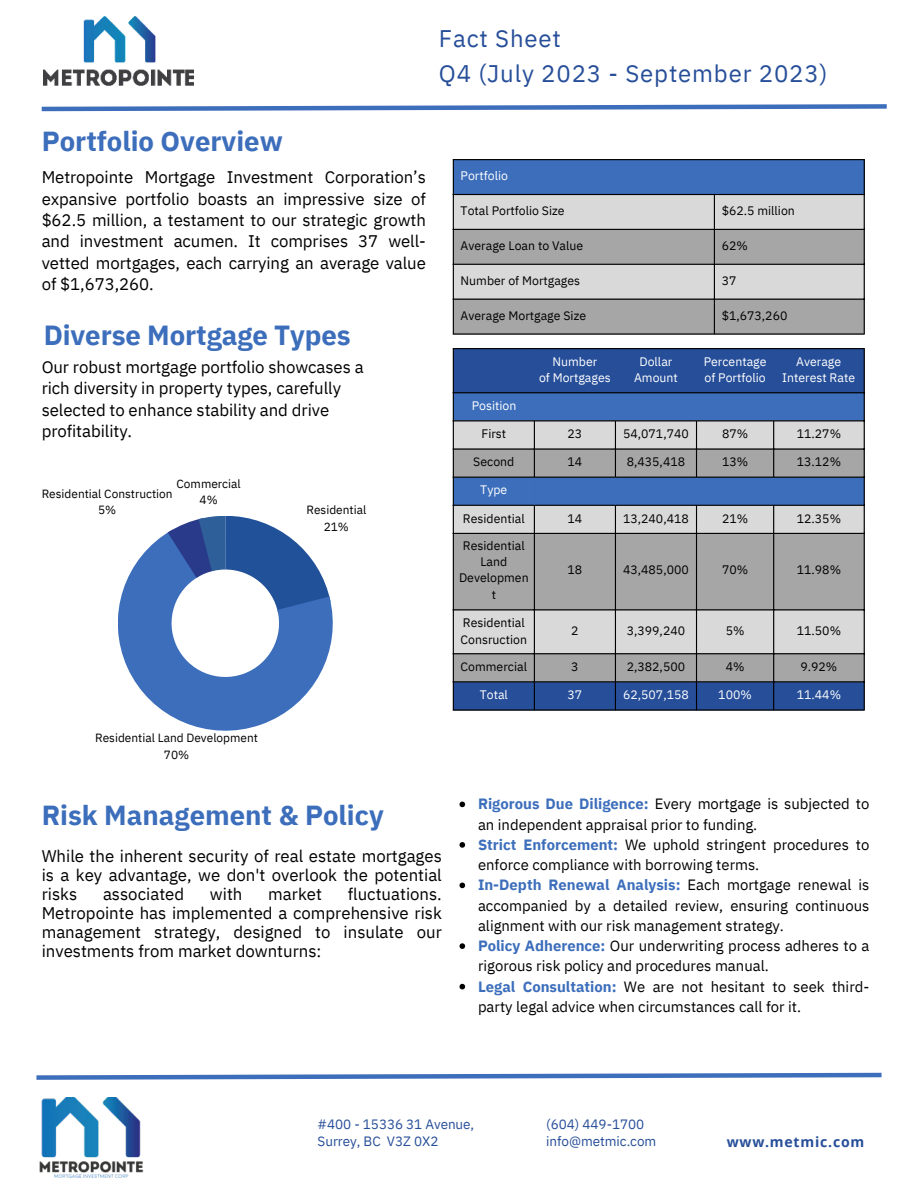
<style>
.page{position:relative;width:918px;height:1188px;background:#fff}
.page>*{position:absolute;margin:0;border:0;box-sizing:border-box;transform-origin:0 0}
.t1{font:700 27.6px "IBM Plex Sans";letter-spacing:-.005em;color:#3c6ebb}
.t2{font:700 27.45px "IBM Plex Sans";color:#3c6ebb}
.t3{font:24px/35.2px "IBM Plex Sans";letter-spacing:.035em;color:#264e99}
.t4{font:16.8px/21.3px "IBM Plex Sans";letter-spacing:-.005em;color:#000;text-align:justify}
.t5{font:14.85px/20.2px "IBM Plex Sans";color:#000}
.t6{font:700 14.1px "Open Sans";letter-spacing:.055em;color:#264e99}
.t7{font:13.5px/16.8px "IBM Plex Sans";letter-spacing:-.005em;color:#264e99}
.t8{font:12.3px/16.4px "IBM Plex Sans";color:#000;text-align:center}
.t9{font:12.3px/16.4px "IBM Plex Sans";color:#fff;text-align:center}
.t10{font:11.85px/16.5px "IBM Plex Sans";color:#000;text-align:center}
.s1{font-weight:700;color:#3c6ebb}
</style>
<div class="page">
<img style="left:44px;top:17px;width:149px;height:69px">
<svg style="left:41px;top:104px;width:846px;height:8px"></svg>
<img style="left:39px;top:1097px;width:105px;height:81px">
<svg style="left:36px;top:1072px;width:846px;height:8px"></svg>
<div style="left:453px;top:159px;width:412px;height:36px;background:#3c6ebb"></div>
<svg style="left:454px;top:195px;width:410px;height:138px;background:#bdbdbd"></svg>
<hr style="left:453px;top:160px;width:1px;height:173px;background:#000">
<hr style="left:714px;top:195px;width:1px;height:138px;background:#000">
<hr style="left:864px;top:160px;width:1px;height:173px;background:#000">
<hr style="left:453px;top:159px;width:412px;height:1px;background:#000">
<hr style="left:453px;top:194px;width:412px;height:1px;background:#000">
<hr style="left:453px;top:229px;width:412px;height:1px;background:#000">
<hr style="left:453px;top:264px;width:412px;height:1px;background:#000">
<hr style="left:453px;top:299px;width:412px;height:1px;background:#000">
<hr style="left:453px;top:333px;width:412px;height:2px;background:#000">
<div style="left:454px;top:349px;width:410px;height:360px;background:#264e99"></div>
<div style="left:454px;top:393px;width:410px;height:27px;background:#3c6ebb"></div>
<div style="left:454px;top:421px;width:410px;height:27px;background:#d9d9d9"></div>
<svg style="left:454px;top:450px;width:410px;height:231px;background:#a7adb6"></svg>
<hr style="left:453px;top:349px;width:1px;height:360px;background:#000">
<hr style="left:534px;top:421px;width:1px;height:56px;background:#000">
<hr style="left:534px;top:506px;width:1px;height:203px;background:#000">
<hr style="left:615px;top:421px;width:1px;height:56px;background:#000">
<hr style="left:615px;top:506px;width:1px;height:203px;background:#000">
<hr style="left:696px;top:421px;width:1px;height:56px;background:#000">
<hr style="left:696px;top:506px;width:1px;height:203px;background:#000">
<hr style="left:773px;top:421px;width:1px;height:56px;background:#000">
<hr style="left:773px;top:506px;width:1px;height:203px;background:#000">
<hr style="left:864px;top:349px;width:1px;height:360px;background:#000">
<hr style="left:453px;top:348px;width:412px;height:1px;background:#000">
<hr style="left:453px;top:392px;width:412px;height:1px;background:#000">
<hr style="left:453px;top:420px;width:412px;height:1px;background:#000">
<hr style="left:453px;top:448px;width:412px;height:2px;background:#000">
<hr style="left:453px;top:477px;width:412px;height:1px;background:#000">
<hr style="left:453px;top:505px;width:412px;height:1px;background:#000">
<hr style="left:453px;top:533px;width:412px;height:1px;background:#000">
<hr style="left:453px;top:609px;width:412px;height:1px;background:#000">
<hr style="left:453px;top:653px;width:412px;height:1px;background:#000">
<hr style="left:453px;top:681px;width:412px;height:1px;background:#000">
<hr style="left:453px;top:709px;width:412px;height:2px;background:#000">
<svg style="left:534px;top:478px;width:1px;height:27px"></svg>
<svg style="left:615px;top:478px;width:1px;height:27px"></svg>
<svg style="left:118px;top:516px;width:215px;height:215px"></svg>
<svg style="left:460px;top:802px;width:5px;height:5px"></svg>
<svg style="left:460px;top:842px;width:5px;height:6px"></svg>
<svg style="left:460px;top:883px;width:5px;height:5px"></svg>
<svg style="left:460px;top:943px;width:5px;height:6px"></svg>
<svg style="left:460px;top:984px;width:5px;height:5px"></svg>
<h3 class="t3" style="left:439px;top:19px;width:390px">Fact Sheet<br>Q4 (July 2023 - September 2023)</h3>
<h2 class="t2" style="left:42px;top:119px;width:243px">Portfolio Overview</h2>
<p class="t4" style="left:42px;top:165px;width:386px">Metropointe Mortgage Investment Corporation’s expansive portfolio boasts an impressive size of $62.5 million, a testament to our strategic growth and investment acumen. It comprises 37 well&shy;vetted mortgages, each carrying an average value of $1,673,260.</p>
<h1 class="t1" style="left:44px;top:313px;width:309px">Diverse Mortgage Types</h1>
<p class="t4" style="left:42px;top:355px;width:324px;text-align:left">Our robust mortgage portfolio showcases a rich diversity in property types, carefully selected to enhance stability and drive profitability.</p>
<p class="t10" style="left:42px;top:484px;width:133px">Residential Construction<br>5%</p>
<p class="t10" style="left:177px;top:474px;width:66px">Commercial<br>4%</p>
<p class="t10" style="left:306px;top:501px;width:61px">Residential<br>21%</p>
<p class="t10" style="left:95px;top:729px;width:164px">Residential Land Development<br>70%</p>
<p class="t9" style="left:461px;top:167px;width:49px">Portfolio</p>
<p class="t8" style="left:461px;top:202px;width:105px">Total Portfolio Size</p>
<p class="t8" style="left:722px;top:202px;width:75px">$62.5 million</p>
<p class="t8" style="left:461px;top:236px;width:124px">Average Loan to Value</p>
<p class="t8" style="left:722px;top:236px;width:28px">62%</p>
<p class="t8" style="left:461px;top:271px;width:121px">Number of Mortgages</p>
<p class="t8" style="left:722px;top:271px;width:16px">37</p>
<p class="t8" style="left:461px;top:306px;width:127px">Average Mortgage Size</p>
<p class="t8" style="left:722px;top:306px;width:67px">$1,673,260</p>
<p class="t9" style="left:539px;top:352px;width:73px">Number<br>of Mortgages</p>
<p class="t9" style="left:634px;top:352px;width:45px">Dollar<br>Amount</p>
<p class="t9" style="left:704px;top:352px;width:64px;text-align:left">Percentage of Portfolio</p>
<p class="t9" style="left:782px;top:352px;width:74px">Average<br>Interest Rate</p>
<p class="t9" style="left:472px;top:396px;width:46px">Position</p>
<p class="t8" style="left:481px;top:425px;width:26px">First</p>
<p class="t8" style="left:568px;top:425px;width:16px">23</p>
<p class="t8" style="left:623px;top:425px;width:67px">54,071,740</p>
<p class="t8" style="left:722px;top:425px;width:28px">87%</p>
<p class="t8" style="left:797px;top:425px;width:46px">11.27%</p>
<p class="t8" style="left:473px;top:453px;width:43px">Second</p>
<p class="t8" style="left:568px;top:453px;width:16px">14</p>
<p class="t8" style="left:627px;top:453px;width:60px">8,435,418</p>
<p class="t8" style="left:722px;top:453px;width:28px">13%</p>
<p class="t8" style="left:797px;top:453px;width:46px">13.12%</p>
<p class="t9" style="left:480px;top:481px;width:29px">Type</p>
<p class="t8" style="left:463px;top:509px;width:63px">Residential</p>
<p class="t8" style="left:568px;top:509px;width:16px">14</p>
<p class="t8" style="left:623px;top:509px;width:67px">13,240,418</p>
<p class="t8" style="left:722px;top:509px;width:28px">21%</p>
<p class="t8" style="left:797px;top:509px;width:46px">12.35%</p>
<p class="t8" style="left:459px;top:536px;width:71px">Residential<br>Land<br>Developmen t</p>
<p class="t8" style="left:568px;top:561px;width:16px">18</p>
<p class="t8" style="left:623px;top:561px;width:67px">43,485,000</p>
<p class="t8" style="left:722px;top:561px;width:28px">70%</p>
<p class="t8" style="left:797px;top:561px;width:46px">11.98%</p>
<p class="t8" style="left:461px;top:614px;width:68px;text-align:left">Residential<br>Consruction</p>
<p class="t8" style="left:571px;top:622px;width:9px">2</p>
<p class="t8" style="left:627px;top:622px;width:60px">3,399,240</p>
<p class="t8" style="left:726px;top:622px;width:20px">5%</p>
<p class="t8" style="left:797px;top:622px;width:46px">11.50%</p>
<p class="t8" style="left:461px;top:657px;width:68px">Commercial</p>
<p class="t8" style="left:571px;top:657px;width:9px">3</p>
<p class="t8" style="left:627px;top:657px;width:60px">2,382,500</p>
<p class="t8" style="left:726px;top:657px;width:20px">4%</p>
<p class="t8" style="left:801px;top:657px;width:38px">9.92%</p>
<p class="t9" style="left:480px;top:686px;width:30px">Total</p>
<p class="t9" style="left:568px;top:686px;width:16px">37</p>
<p class="t9" style="left:623px;top:686px;width:67px">62,507,158</p>
<p class="t9" style="left:718px;top:686px;width:35px">100%</p>
<p class="t9" style="left:797px;top:686px;width:46px">11.44%</p>
<h2 class="t2" style="left:42px;top:793px;width:344px">Risk Management &amp; Policy</h2>
<p class="t4" style="left:42px;top:845px;width:402px;line-height:19.2px">While the inherent security of real estate mortgages is a key advantage, we don't overlook the potential risks</p>
<p class="t4" style="left:42px;top:883px;width:402px;line-height:19.2px;text-indent:306px">fluctuations.<br>Metropointe has implemented a comprehensive risk management strategy, designed to insulate our investments from market downturns:</p>
<p class="t4" style="left:103px;top:882px;width:83px">associated</p>
<p class="t4" style="left:210px;top:882px;width:34px">with</p>
<p class="t4" style="left:268px;top:882px;width:55px">market</p>
<p class="t5" style="left:478px;top:793px;width:393px"><span class="s1">Rigorous Due Diligence:</span> Every mortgage is subjected to an independent appraisal prior to funding.<br><span class="s1">Strict Enforcement:</span> We uphold stringent procedures to enforce compliance with borrowing terms.<br><span class="s1">In-Depth Renewal Analysis:</span> Each mortgage renewal is accompanied by a detailed review, ensuring continuous alignment with our risk management strategy.<br><span class="s1">Policy Adherence:</span> Our underwriting process adheres to a rigorous risk policy and procedures manual.<br><span class="s1">Legal Consultation:</span> We are not hesitant to seek third&shy;party legal advice when circumstances call for it.</p>
<p class="t7" style="left:318px;top:1115px;width:158px">#400 - 15336 31 Avenue,<br>Surrey, BC V3Z 0X2</p>
<p class="t7" style="left:546px;top:1115px;width:112px">(604) 449-1700 info@metmic.com</p>
<p class="t6" style="left:727px;top:1132px;width:139px">www.metmic.com</p>
</div>
